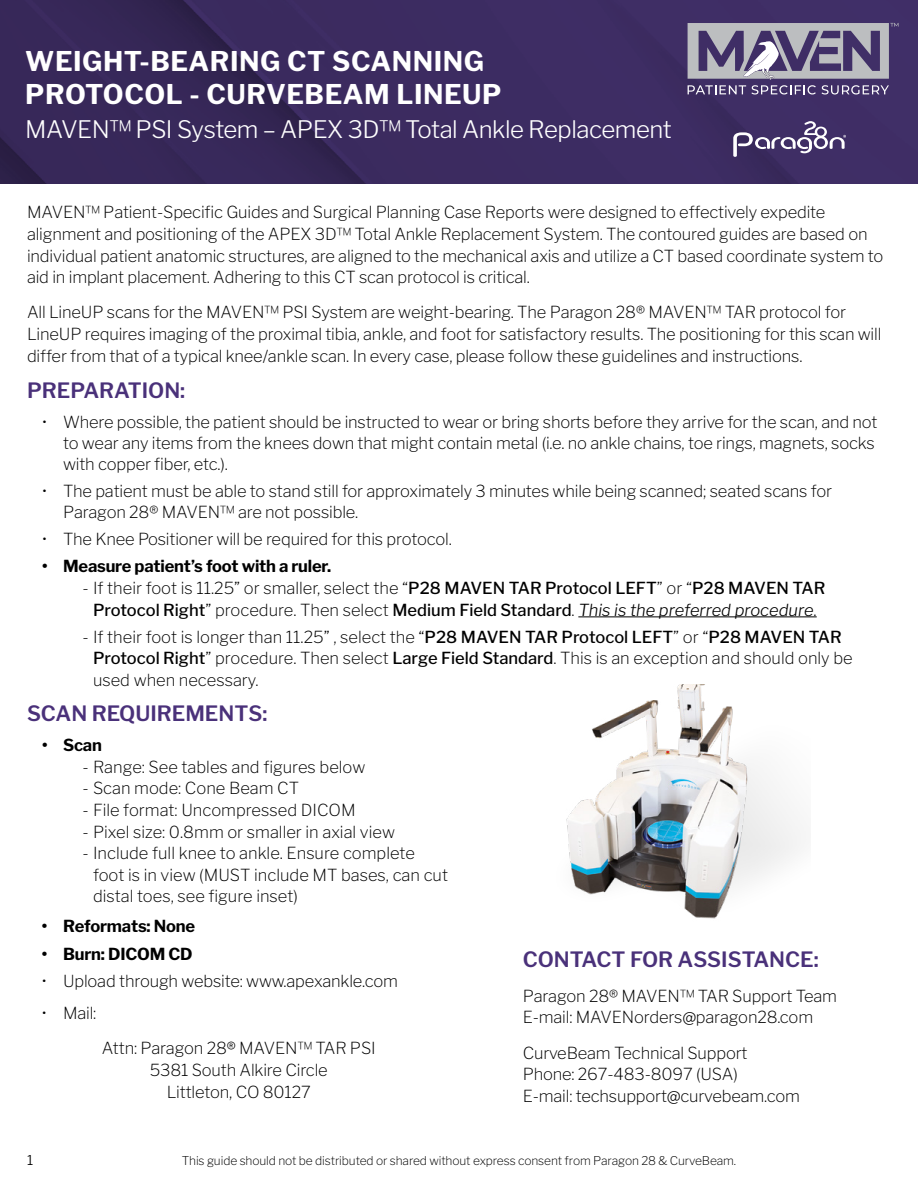
<style>
.page{position:relative;width:918px;height:1188px;background:#fff}
.page>*{position:absolute;margin:0;border:0;box-sizing:border-box;transform-origin:0 0}
.t1{font:700 27px/32.4px "Libre Franklin";letter-spacing:.02em;color:#fff}
.t2{font:300 24px "Libre Franklin";letter-spacing:-.02em;color:#fff}
.t3{font:600 21px "Libre Franklin";color:#4a317a}
.t4{font:200 16.5px/21.6px "Libre Franklin";letter-spacing:-.01em;color:#000}
.t5{font:700 16.5px "Libre Franklin";letter-spacing:-.01em;color:#000}
.t6{font:300 13.5px "Libre Franklin";color:#000}
.t7{font:200 12px "Libre Franklin";letter-spacing:-.01em;color:#000}
.s1{font-weight:500}
.s2{font-weight:300;font-style:italic}
.s3{font-weight:300}
</style>
<div class="page">
<img style="left:0;top:0;width:918px;height:184px">
<svg style="left:733px;top:120px;width:113px;height:37px"></svg>
<svg style="left:688px;top:23px;width:211px;height:72px"></svg>
<hr style="left:578px;top:616px;width:239px;height:1px;background:#000">
<img style="left:566px;top:684px;width:235px;height:235px">
<h1 class="t1" style="left:25px;top:45px;width:478px">WEIGHT-BEARING CT SCANNING<br>PROTOCOL - CURVEBEAM LINEUP</h1>
<h2 class="t2" style="left:25px;top:115px;width:648px">MAVEN™ PSI System – APEX 3D™ Total Ankle Replacement</h2>
<p class="t4" style="left:27px;top:202px;width:858px">MAVEN™ Patient-Specific Guides and Surgical Planning Case Reports were designed to effectively expedite alignment and positioning of the APEX 3D™ Total Ankle Replacement System. The contoured guides are based on individual patient anatomic structures, are aligned to the mechanical axis and utilize a CT based coordinate system to aid in implant placement. Adhering to this CT scan protocol is critical.</p>
<p class="t4" style="left:27px;top:302px;width:856px">All LineUP scans for the MAVEN™ PSI System are weight-bearing. The Paragon 28® MAVEN™ TAR protocol for<br>LineUP requires imaging of the proximal tibia, ankle, and foot for satisfactory results. The positioning for this scan will differ from that of a typical knee/ankle scan. In every case, please follow these guidelines and instructions.</p>
<p class="t3" style="left:27px;top:377px;width:160px">PREPARATION:</p>
<p class="t4" style="left:63px;top:411px;width:816px;line-height:21px;text-indent:-21px">• Where possible, the patient should be instructed to wear or bring shorts before they arrive for the scan, and not to wear any items from the knees down that might contain metal (i.e. no ankle chains, toe rings, magnets, socks with copper fiber, etc.).</p>
<p class="t4" style="left:63px;top:480px;width:771px;line-height:21px;text-indent:-21px">• The patient must be able to stand still for approximately 3 minutes while being scanned; seated scans for<br>Paragon 28® MAVEN™ are not possible.</p>
<p class="t4" style="left:42px;top:528px;width:411px">• The Knee Positioner will be required for this protocol.</p>
<p class="t5" style="left:42px;top:557px;width:291px">• Measure patient’s foot with a ruler.</p>
<p class="t4" style="left:83px;top:577px;width:744px;text-align:center">- If their foot is 11.25” or smaller, select the “<span class="s1">P28 MAVEN TAR Protocol LEFT</span>” or “<span class="s1">P28 MAVEN TAR<br>Protocol Right</span>” procedure. Then select <span class="s1">Medium Field Standard</span>. <span class="s2">This is the preferred procedure</span>.</p>
<p class="t4" style="left:93px;top:626px;width:761px;text-indent:-10px">- If their foot is longer than 11.25” , select the “<span class="s1">P28 MAVEN TAR Protocol LEFT</span>” or “<span class="s1">P28 MAVEN TAR<br>Protocol Right</span>” procedure. Then select <span class="s1">Large Field Standard</span>. This is an exception and should only be used when necessary.</p>
<p class="t3" style="left:27px;top:701px;width:242px">SCAN REQUIREMENTS:</p>
<p class="t5" style="left:42px;top:735px;width:61px">• Scan</p>
<p class="t4" style="left:83px;top:756px;width:284px">- Range: See tables and figures below</p>
<p class="t4" style="left:83px;top:778px;width:218px">- Scan mode: Cone Beam CT</p>
<p class="t4" style="left:83px;top:799px;width:275px">- File format: Uncompressed DICOM</p>
<p class="t4" style="left:83px;top:821px;width:314px">- Pixel size: 0.8mm or smaller in axial view</p>
<p class="t4" style="left:93px;top:842px;width:357px;text-indent:-10px">- Include full knee to ankle. Ensure complete foot is in view (MUST include MT bases, can cut distal toes, see figure inset)</p>
<p class="t5" style="left:42px;top:916px;width:155px">• Reformats: None</p>
<p class="t5" style="left:42px;top:944px;width:152px">• Burn: DICOM CD</p>
<p class="t4" style="left:42px;top:970px;width:358px">• Upload through website: www.apexankle.com</p>
<p class="t4" style="left:42px;top:1003px;width:56px">• Mail:</p>
<p class="t4" style="left:102px;top:1038px;width:275px;text-align:center">Attn: Paragon 28<span class="s3">®</span> MAVEN™ TAR PSI<br>5381 South Alkire Circle<br>Littleton, CO 80127</p>
<p class="t3" style="left:523px;top:947px;width:298px">CONTACT FOR ASSISTANCE:</p>
<p class="t4" style="left:523px;top:985px;width:316px">Paragon 28® MAVEN™ TAR Support Team<br>E-mail: MAVENorders@paragon28.com</p>
<p class="t4" style="left:523px;top:1042px;width:279px">CurveBeam Technical Support<br>Phone: 267-483-8097 (USA)<br>E-mail: techsupport@curvebeam.com</p>
<p class="t6" style="left:27px;top:1152px;width:8px">1</p>
<p class="t7" style="left:182px;top:1153px;width:556px">This guide should not be distributed or shared without express consent from Paragon 28 &amp; CurveBeam.</p>
</div>
